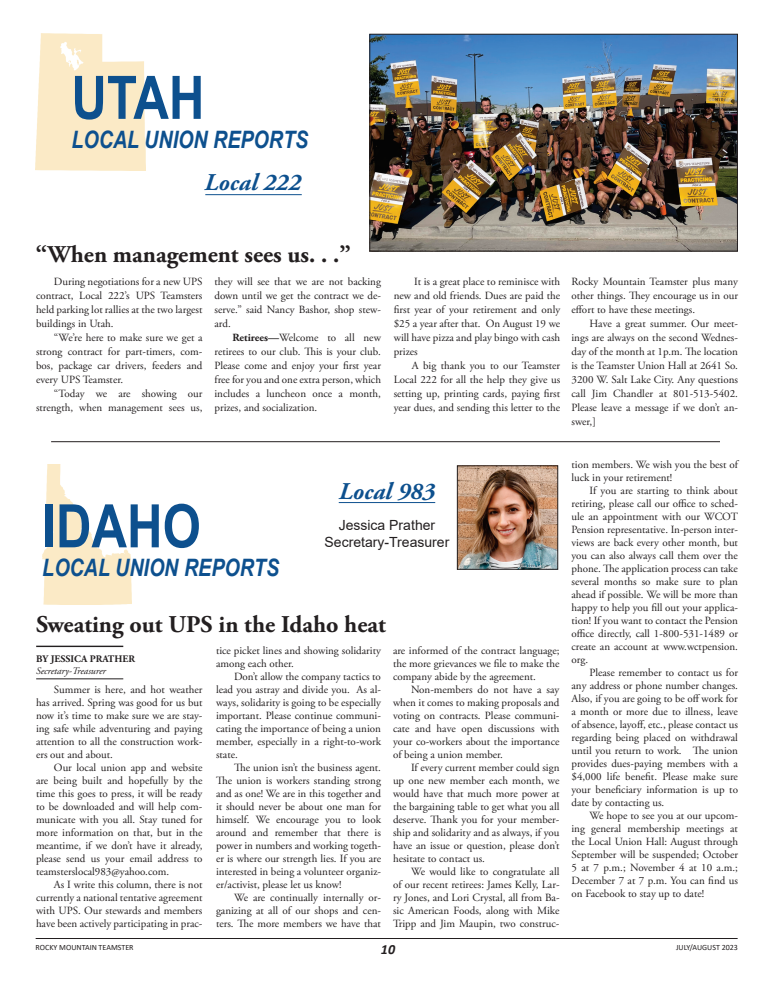
<style>
.page{position:relative;width:774px;height:990px;background:#fff}
.page>*{position:absolute;margin:0;border:0;box-sizing:border-box;transform-origin:0 0}
.t1{font:700 60px "Arial Narrow";color:#0d508e}
.t2{font:700 24px "Adobe Garamond Pro";color:#231f20}
.t3{font:italic 700 24px "Arial Narrow";color:#0d508e}
.t4{font:italic 700 24px "Adobe Garamond Pro";color:#0d508e}
.t5{font:14px/16.8px "Arial";color:#231f20;text-align:center}
.t6{font:italic 700 14px "Calibri";color:#231f20}
.t7{font:11px/13px "Adobe Garamond Pro";color:#231f20;text-align:justify}
.t8{font:italic 10px "Adobe Garamond Pro";color:#231f20}
.t9{font:700 10px "Adobe Garamond Pro";color:#231f20}
.t10{font:8px "Calibri";color:#231f20}
.s1{font-weight:700}
</style>
<div class="page">
<hr style="left:36px;top:938px;width:702px;height:1px;background:#231f20">
<img style="left:36px;top:34px;width:109px;height:137px">
<hr style="left:205px;top:194px;width:97px;height:1px;background:#0d508e">
<img style="left:371px;top:36px;width:365px;height:213px">
<div style="left:369px;top:34px;width:369px;height:217px;border:1px solid #231f20"></div>
<hr style="left:51px;top:441px;width:669px;height:1px;background:#231f20">
<img style="left:42px;top:465px;width:90px;height:140px">
<hr style="left:339px;top:502px;width:96px;height:1px;background:#0d508e">
<img style="left:459px;top:467px;width:97px;height:101px">
<div style="left:457px;top:465px;width:101px;height:105px;border:1px solid #231f20"></div>
<hr style="left:36px;top:646px;width:87px;height:1px;background:#231f20">
<hr style="left:36px;top:679px;width:87px;height:1px;background:#231f20">
<h1 class="t1" style="left:71px;top:52px;width:135px">UTAH</h1>
<h2 class="t3" style="left:71px;top:121px;width:238px">LOCAL UNION REPORTS</h2>
<h2 class="t4" style="left:205px;top:169px;width:98px">Local 222</h2>
<h2 class="t2" style="left:36px;top:240px;width:316px">“When management sees us. . .”</h2>
<p class="t7" style="left:36px;top:275px;width:168px;line-height:14px;text-indent:18px">During negotiations for a new UPS contract, Local 222’s UPS Teamsters held parking lot rallies at the two largest buildings in Utah.</p>
<p class="t7" style="left:36px;top:331px;width:168px;line-height:14px;text-indent:18px">“We’re here to make sure we get a strong contract for part-timers, com&shy;bos, package car drivers, feeders and every UPS Teamster.</p>
<p class="t7" style="left:36px;top:387px;width:168px;line-height:14px;text-align:right">“Today we are showing our strength, when management sees us,</p>
<p class="t7" style="left:214px;top:275px;width:168px;line-height:14px">they will see that we are not backing down until we get the contract we de&shy;serve.” said Nancy Bashor, shop stew&shy;ard.</p>
<p class="t7" style="left:214px;top:331px;width:168px;line-height:14px;text-indent:18px"><span class="s1">Retirees—</span>Welcome to all new retirees to our club. This is your club.<br>Please come and enjoy your first year free for you and one extra person, which includes a luncheon once a month, prizes, and socialization.</p>
<p class="t7" style="left:394px;top:275px;width:168px;line-height:14px;text-indent:21px">It is a great place to reminisce with new and old friends. Dues are paid the first year of your retirement and only $25 a year after that. On August 19 we will have pizza and play bingo with cash prizes</p>
<p class="t7" style="left:394px;top:359px;width:168px;line-height:14px;text-indent:18px">A big thank you to our Teamster Local 222 for all the help they give us setting up, printing cards, paying first year dues, and sending this letter to the</p>
<p class="t7" style="left:572px;top:275px;width:168px;line-height:14px">Rocky Mountain Teamster plus many other things. They encourage us in our effort to have these meetings.</p>
<p class="t7" style="left:572px;top:317px;width:168px;line-height:14px;text-indent:18px">Have a great summer. Our meet&shy;ings are always on the second Wednes&shy;day of the month at 1p.m. The location is the Teamster Union Hall at 2641 So.<br>3200 W. Salt Lake City. Any questions call Jim Chandler at 801-513-5402.<br>Please leave a message if we don’t an&shy;swer,]</p>
<h1 class="t1" style="left:42px;top:481px;width:160px">IDAHO</h1>
<h2 class="t3" style="left:42px;top:550px;width:238px">LOCAL UNION REPORTS</h2>
<h2 class="t4" style="left:339px;top:477px;width:98px">Local 983</h2>
<p class="t5" style="left:325px;top:517px;width:126px">Jessica Prather<br>Secretary-Treasurer</p>
<h2 class="t2" style="left:36px;top:611px;width:351px">Sweating out UPS in the Idaho heat</h2>
<p class="t9" style="left:36px;top:653px;width:100px">BY JESSICA PRATHER</p>
<p class="t8" style="left:36px;top:665px;width:71px">Secretary-Treasurer</p>
<p class="t7" style="left:216px;top:644px;width:166px">tice picket lines and showing solidarity among each other.</p>
<p class="t7" style="left:216px;top:670px;width:167px;text-indent:18px">Don’t allow the company tactics to lead you astray and divide you. As al&shy;ways, solidarity is going to be especially important. Please continue communi&shy;cating the importance of being a union member, especially in a right-to-work state.</p>
<p class="t7" style="left:216px;top:761px;width:167px;text-indent:18px">The union isn’t the business agent.<br>The union is workers standing strong and as one! We are in this together and it should never be about one man for himself. We encourage you to look around and remember that there is power in numbers and working togeth&shy;er is where our strength lies. If you are interested in being a volunteer organiz&shy;er/activist, please let us know!</p>
<p class="t7" style="left:216px;top:891px;width:166px;text-indent:18px">We are continually internally or&shy;ganizing at all of our shops and cen&shy;ters. The more members we have that</p>
<p class="t7" style="left:393px;top:644px;width:168px">are informed of the contract language; the more grievances we file to make the company abide by the agreement.</p>
<p class="t7" style="left:393px;top:683px;width:168px;text-indent:18px">Non-members do not have a say when it comes to making proposals and voting on contracts. Please communi&shy;cate and have open discussions with your co-workers about the importance of being a union member.</p>
<p class="t7" style="left:393px;top:761px;width:168px;text-indent:18px">If every current member could sign up one new member each month, we would have that much more power at the bargaining table to get what you all deserve. Thank you for your member&shy;ship and solidarity and as always, if you have an issue or question, please don’t hesitate to contact us.</p>
<p class="t7" style="left:393px;top:865px;width:168px;text-indent:18px">We would like to congratulate all of our recent retirees: James Kelly, Lar&shy;ry Jones, and Lori Crystal, all from Ba&shy;sic American Foods, along with Mike Tripp and Jim Maupin, two construc-</p>
<p class="t7" style="left:36px;top:683px;width:168px;text-indent:18px">Summer is here, and hot weather has arrived. Spring was good for us but now it’s time to make sure we are stay&shy;ing safe while adventuring and paying attention to all the construction work&shy;ers out and about.</p>
<p class="t7" style="left:36px;top:761px;width:168px;text-indent:18px">Our local union app and website are being built and hopefully by the time this goes to press, it will be ready to be downloaded and will help com&shy;municate with you all. Stay tuned for more information on that, but in the meantime, if we don’t have it already, please send us your email address to teamsterslocal983@yahoo.com.</p>
<p class="t7" style="left:36px;top:878px;width:168px;text-indent:18px">As I write this column, there is not currently a national tentative agreement with UPS. Our stewards and members have been actively participating in prac-</p>
<p class="t7" style="left:572px;top:458px;width:168px">tion members. We wish you the best of luck in your retirement!</p>
<p class="t7" style="left:572px;top:484px;width:168px;text-indent:18px">If you are starting to think about retiring, please call our office to sched&shy;ule an appointment with our WCOT Pension representative. In-person inter&shy;views are back every other month, but you can also always call them over the phone. The application process can take several months so make sure to plan ahead if possible. We will be more than happy to help you fill out your applica&shy;tion! If you want to contact the Pension office directly, call 1-800-531-1489 or create an account at www.wctpension. org.</p>
<p class="t7" style="left:572px;top:666px;width:168px;text-indent:18px">Please remember to contact us for any address or phone number changes.<br>Also, if you are going to be off work for a month or more due to illness, leave of absence, layoff, etc., please contact us regarding being placed on withdrawal until you return to work. The union provides dues-paying members with a $4,000 life benefit. Please make sure your beneficiary information is up to date by contacting us.</p>
<p class="t7" style="left:572px;top:809px;width:168px;text-indent:18px">We hope to see you at our upcom&shy;ing general membership meetings at the Local Union Hall: August through September will be suspended; October 5 at 7 p.m.; November 4 at 10 a.m.; December 7 at 7 p.m. You can find us on Facebook to stay up to date!</p>
<p class="t10" style="left:36px;top:942px;width:99px">ROCKY MOUNTAIN TEAMSTER</p>
<p class="t10" style="left:676px;top:942px;width:63px">JULY/AUGUST 2023</p>
<p class="t6" style="left:381px;top:939px;width:16px">10</p>
</div>
